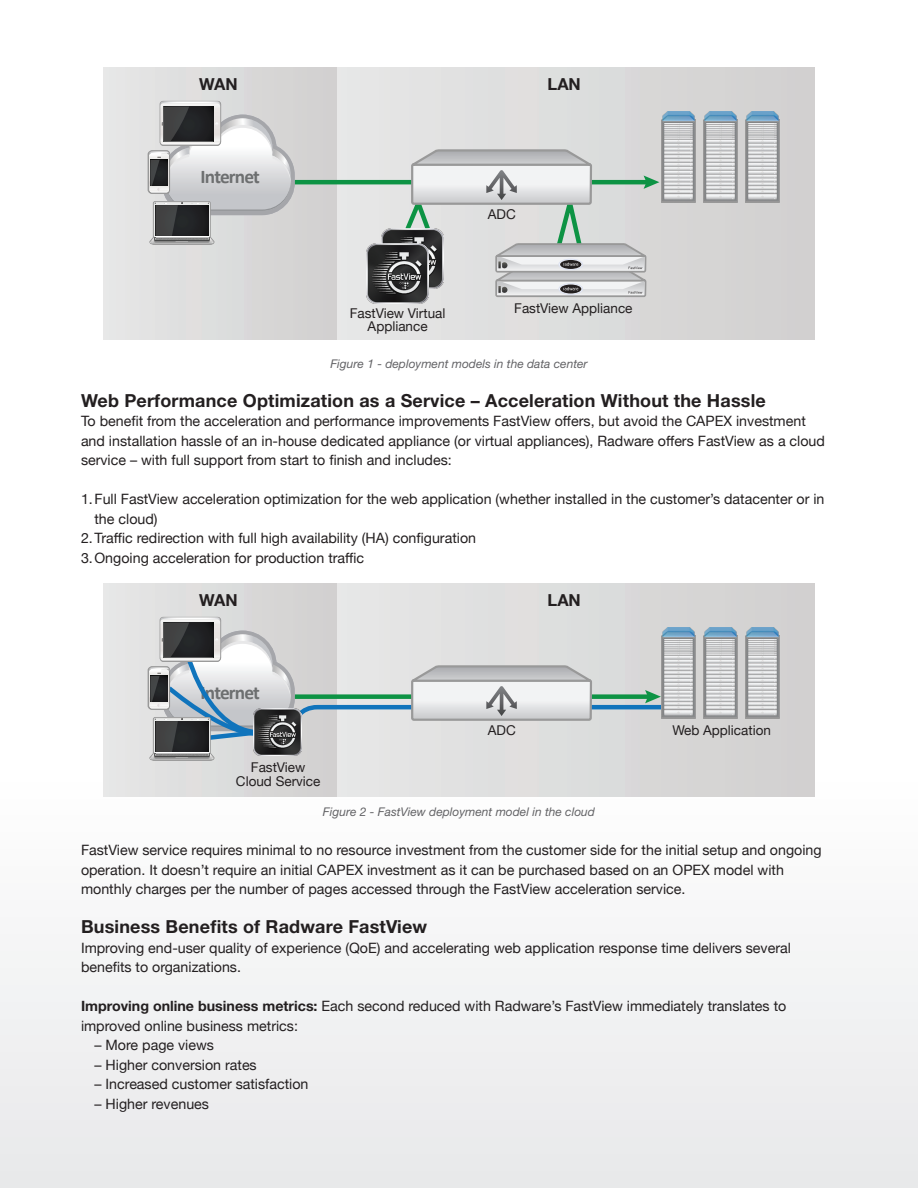
<style>
.page{position:relative;width:918px;height:1188px;background:#fff}
.page>*{position:absolute;margin:0;border:0;box-sizing:border-box;transform-origin:0 0}
.t1{font:700 19.35px "Calibri";letter-spacing:-.045em;color:#6d6f70}
.t2{font:700 18px "Helvetica Neue";letter-spacing:.01em;color:#231f20}
.t3{font:700 16.5px "Helvetica Neue";color:#231f20}
.t4{font:14.25px/19.5px "Helvetica Neue";color:#231f20}
.t5{font:13.5px/13.5px "Helvetica Neue";color:#231f20;text-align:center}
.t6{font:italic 12px "Helvetica Neue";color:#636366}
.s1{font-weight:700}
</style>
<div class="page">
<div style="left:0;top:770px;width:918px;height:418px;background:#f2f3f4"></div>
<div style="left:335px;top:68px;width:480px;height:271px;background:#dadcdc"></div>
<div style="left:103px;top:68px;width:233px;height:271px;background:linear-gradient(to right,#e7e8e8,#d1d0cf)"></div>
<hr style="left:289px;top:180px;width:360px;height:4px;background:#0d9344">
<div style="left:495px;top:279px;width:151px;height:18px;border:2px solid #999;border-radius:2px"></div>
<svg style="left:402px;top:149px;width:257px;height:147px"></svg>
<img style="left:662px;top:111px;width:33px;height:91px">
<img style="left:704px;top:111px;width:33px;height:91px">
<img style="left:746px;top:111px;width:33px;height:91px">
<img style="left:382px;top:228px;width:62px;height:60px">
<img style="left:366px;top:244px;width:62px;height:60px">
<svg style="left:148px;top:101px;width:147px;height:144px;background:#b5b5b6"></svg>
<div style="left:335px;top:584px;width:480px;height:212px;background:linear-gradient(to right,#e8e8e8,#cfcece)"></div>
<div style="left:103px;top:584px;width:233px;height:212px;background:linear-gradient(to right,#e7e8e8,#d1d0d0)"></div>
<img style="left:670px;top:627px;width:25px;height:91px">
<img style="left:704px;top:627px;width:33px;height:91px">
<img style="left:746px;top:627px;width:33px;height:91px">
<svg style="left:148px;top:617px;width:522px;height:144px;background:#c4c8c9"></svg>
<p class="t3" style="left:199px;top:72px;width:40px">WAN</p>
<h1 class="t1" style="left:201px;top:164px;width:61px">Internet</h1>
<p class="t3" style="left:548px;top:72px;width:35px">LAN</p>
<p class="t5" style="left:350px;top:307px;width:97px">FastView Virtual<br>Appliance</p>
<p class="t5" style="left:488px;top:208px;width:29px">ADC</p>
<p class="t5" style="left:514px;top:303px;width:120px">FastView Appliance</p>
<p class="t6" style="left:330px;top:356px;width:259px">Figure 1 - deployment models in the data center</p>
<p class="t2" style="left:81px;top:389px;width:686px">Web Performance Optimization as a Service – Acceleration Without the Hassle</p>
<p class="t4" style="left:81px;top:412px;width:746px">To benefit from the acceleration and performance improvements FastView offers, but avoid the CAPEX investment and installation hassle of an in-house dedicated appliance (or virtual appliances), Radware offers FastView as a cloud service – with full support from start to finish and includes:</p>
<p class="t4" style="left:81px;top:490px;width:745px">1.Full FastView acceleration optimization for the web application (whether installed in the customer’s datacenter or in</p>
<p class="t4" style="left:94px;top:510px;width:65px">the cloud)</p>
<p class="t4" style="left:81px;top:529px;width:397px">2.Traffic redirection with full high availability (HA) configuration</p>
<p class="t4" style="left:81px;top:549px;width:285px">3.Ongoing acceleration for production traffic</p>
<p class="t3" style="left:199px;top:588px;width:40px">WAN</p>
<h1 class="t1" style="left:201px;top:680px;width:61px">Internet</h1>
<p class="t5" style="left:236px;top:761px;width:86px">FastView<br>Cloud Service</p>
<p class="t3" style="left:548px;top:588px;width:35px">LAN</p>
<p class="t5" style="left:488px;top:724px;width:29px">ADC</p>
<p class="t5" style="left:672px;top:724px;width:100px">Web Application</p>
<p class="t6" style="left:323px;top:805px;width:274px">Figure 2 - FastView deployment model in the cloud</p>
<p class="t4" style="left:81px;top:841px;width:742px">FastView service requires minimal to no resource investment from the customer side for the initial setup and ongoing operation. It doesn’t require an initial CAPEX investment as it can be purchased based on an OPEX model with monthly charges per the number of pages accessed through the FastView acceleration service.</p>
<p class="t2" style="left:81px;top:916px;width:348px">Business Benefits of Radware FastView</p>
<p class="t4" style="left:81px;top:939px;width:711px">Improving end-user quality of experience (QoE) and accelerating web application response time delivers several benefits to organizations.</p>
<p class="t4" style="left:81px;top:997px;width:707px"><span class="s1">Improving online business metrics:</span> Each second reduced with Radware’s FastView immediately translates to improved online business metrics:</p>
<p class="t4" style="left:94px;top:1036px;width:121px">– More page views</p>
<p class="t4" style="left:94px;top:1056px;width:164px">– Higher conversion rates</p>
<p class="t4" style="left:94px;top:1075px;width:216px">– Increased customer satisfaction</p>
<p class="t4" style="left:94px;top:1095px;width:116px">– Higher revenues</p>
</div>
